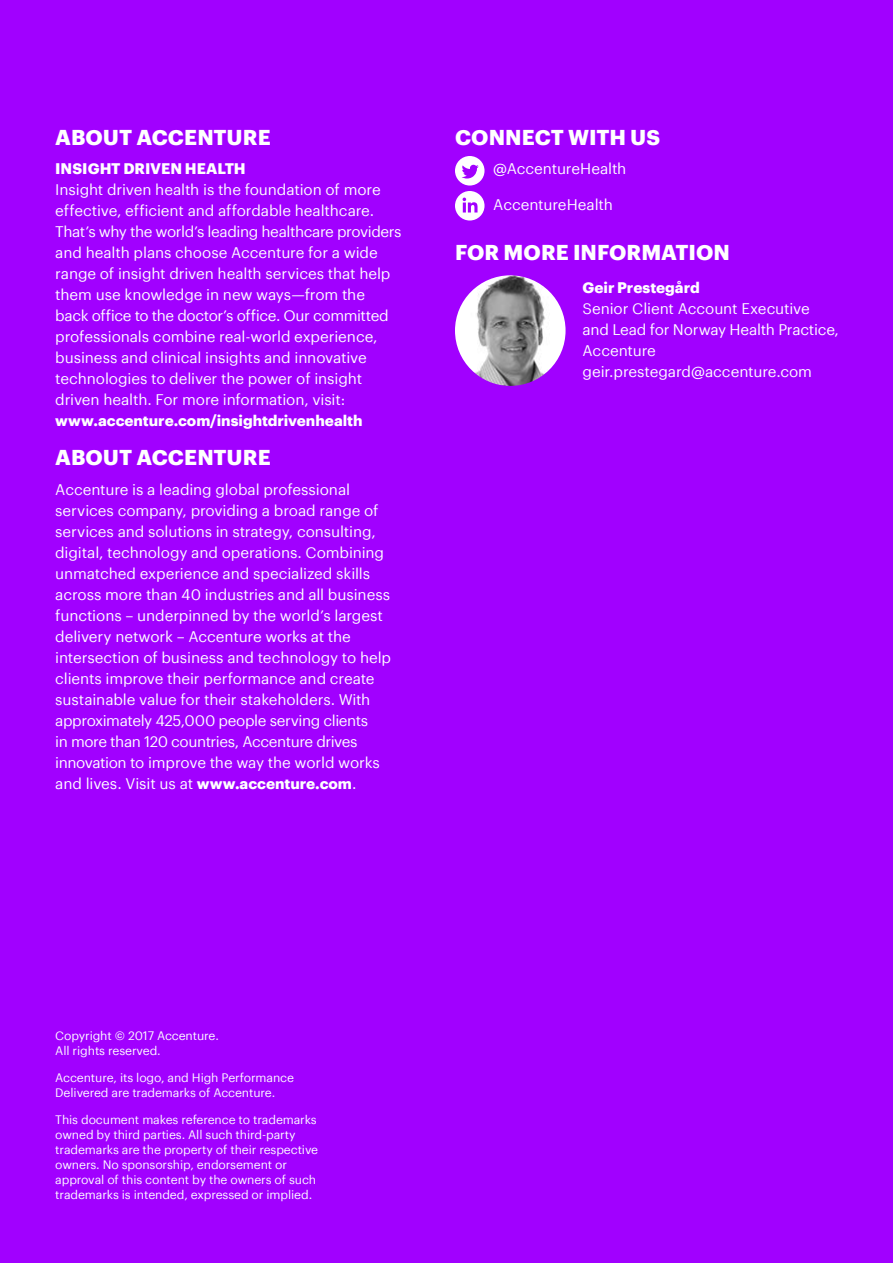
<style>
.page{position:relative;width:893px;height:1263px;background:#a100ff}
.page>*{position:absolute;margin:0;border:0;box-sizing:border-box;transform-origin:0 0}
.t1{font:700 21px "Graphik";color:#fff}
.t2{font:15px/21px "Graphik";letter-spacing:-.01em;color:#fff}
.t3{font:700 15px "Graphik";letter-spacing:-.005em;color:#fff}
.t4{font:12px/15px "Graphik";letter-spacing:-.01em;color:#fff}
.s1{font-weight:700}
</style>
<div class="page">
<img style="left:455px;top:275px;width:111px;height:111px;border-radius:55px">
<svg style="left:455px;top:156px;width:29px;height:65px"></svg>
<h1 class="t1" style="left:55px;top:121px;width:217px">ABOUT ACCENTURE</h1>
<p class="t3" style="left:55px;top:157px;width:192px">INSIGHT DRIVEN HEALTH</p>
<p class="t2" style="left:55px;top:178px;width:348px">Insight driven health is the foundation of more effective, efficient and affordable healthcare.<br>That’s why the world’s leading healthcare providers and health plans choose Accenture for a wide range of insight driven health services that help them use knowledge in new ways—from the back office to the doctor’s office. Our committed professionals combine real-world experience, business and clinical insights and innovative technologies to deliver the power of insight driven health. For more information, visit:</p>
<p class="t3" style="left:55px;top:409px;width:309px">www.accenture.com/insightdrivenhealth</p>
<h1 class="t1" style="left:55px;top:442px;width:217px">ABOUT ACCENTURE</h1>
<p class="t2" style="left:55px;top:478px;width:337px">Accenture is a leading global professional services company, providing a broad range of services and solutions in strategy, consulting, digital, technology and operations. Combining unmatched experience and specialized skills across more than 40 industries and all business functions – underpinned by the world’s largest delivery network – Accenture works at the intersection of business and technology to help clients improve their performance and create sustainable value for their stakeholders. With approximately 425,000 people serving clients<br>in more than 120 countries, Accenture drives innovation to improve the way the world works and lives. Visit us at <span class="s1">www.accenture.com</span>.</p>
<h1 class="t1" style="left:455px;top:121px;width:207px">CONNECT WITH US</h1>
<p class="t2" style="left:493px;top:157px;width:135px">@AccentureHealth</p>
<p class="t2" style="left:493px;top:193px;width:121px">AccentureHealth</p>
<h1 class="t1" style="left:455px;top:236px;width:276px">FOR MORE INFORMATION</h1>
<p class="t3" style="left:583px;top:276px;width:119px">Geir Prestegård</p>
<p class="t2" style="left:583px;top:297px;width:258px">Senior Client Account Executive and Lead for Norway Health Practice,<br>Accenture geir.prestegard@accenture.com</p>
<p class="t4" style="left:55px;top:1027px;width:165px">Copyright © 2017 Accenture.<br>All rights reserved.</p>
<p class="t4" style="left:55px;top:1069px;width:240px">Accenture, its logo, and High Performance<br>Delivered are trademarks of Accenture.</p>
<p class="t4" style="left:55px;top:1111px;width:264px">This document makes reference to trademarks owned by third parties. All such third-party trademarks are the property of their respective owners. No sponsorship, endorsement or approval of this content by the owners of such trademarks is intended, expressed or implied.</p>
</div>
